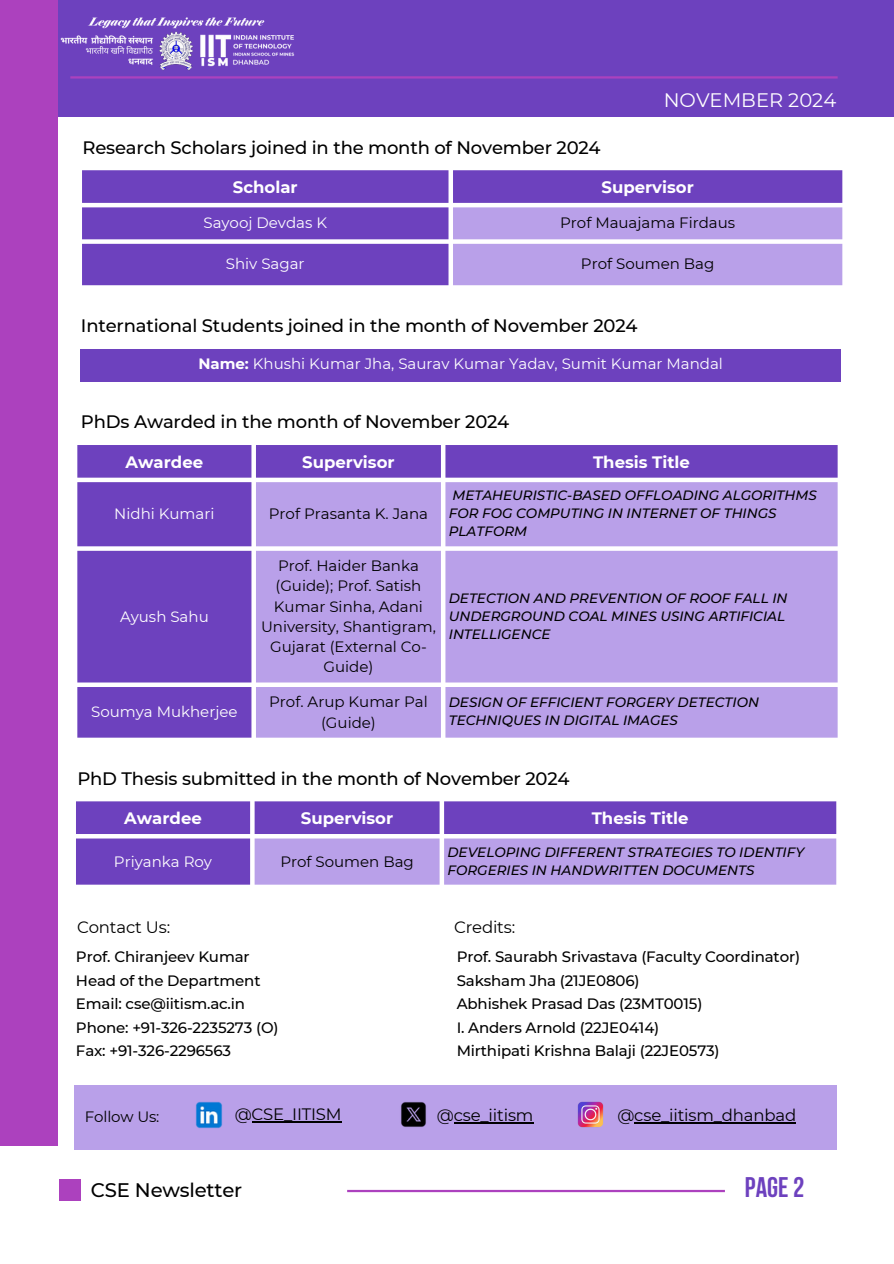
<style>
.page{position:relative;width:894px;height:1264px;background:#fff}
.page>*{position:absolute;margin:0;border:0;box-sizing:border-box;transform-origin:0 0}
.t1{font:700 28.2px "Bebas Neue";color:#6d41be}
.t2{font:500 19.65px "Montserrat";letter-spacing:-.01em;color:#000}
.t3{font:19.5px "Montserrat";color:#fff}
.t4{font:500 18px "Montserrat";letter-spacing:-.01em;color:#000}
.t5{font:700 16.5px "Montserrat";color:#fff}
.t6{font:16.5px "Montserrat";letter-spacing:-.01em;color:#000}
.t7{font:500 15px/23.7px "Montserrat";letter-spacing:-.01em;color:#000}
.t8{font:15px/20.2px "Montserrat";color:#000;text-align:center}
.t9{font:15px "Montserrat";color:#fff}
.t10{font:italic 500 13.5px/18px "Montserrat";color:#000}
.s1{font-weight:700}
</style>
<div class="page">
<div style="left:0;top:0;width:893px;height:116px;background:#6d41be"></div>
<div style="left:0;top:0;width:57px;height:1146px;background:#ac41be"></div>
<div style="left:60px;top:1179px;width:21px;height:21px;background:#ac41be"></div>
<hr style="left:347px;top:1189px;width:377px;height:3px;background:#ac41be">
<hr style="left:70px;top:76px;width:767px;height:3px;background:#ac41be">
<img style="left:60px;top:17px;width:235px;height:54px">
<svg style="left:82px;top:170px;width:760px;height:115px;background:#7b54c4"></svg>
<svg style="left:453px;top:207px;width:389px;height:78px;background:#bda5ea"></svg>
<div style="left:80px;top:349px;width:760px;height:32px;background:#6d41be"></div>
<svg style="left:77px;top:445px;width:760px;height:292px;background:#7951c3"></svg>
<div style="left:256px;top:482px;width:581px;height:255px;background:#b9a0e9"></div>
<svg style="left:76px;top:801px;width:760px;height:83px;background:#7c55c4"></svg>
<div style="left:254px;top:838px;width:582px;height:46px;background:#b9a0e9"></div>
<div style="left:74px;top:1085px;width:762px;height:64px;background:#b9a0e9"></div>
<img style="left:401px;top:1102px;width:25px;height:25px">
<img style="left:577px;top:1101px;width:27px;height:27px">
<hr style="left:634px;top:1121px;width:161px;height:2px;background:#000">
<img style="left:195px;top:1101px;width:28px;height:28px">
<hr style="left:251px;top:1121px;width:90px;height:1px;background:#000">
<hr style="left:453px;top:1121px;width:80px;height:2px;background:#000">
<h3 class="t4" style="left:83px;top:136px;width:519px">Research Scholars joined in the month of November 2024</h3>
<h2 class="t3" style="left:663px;top:88px;width:174px">NOVEMBER 2024</h2>
<h3 class="t5" style="left:233px;top:177px;width:66px">Scholar</h3>
<p class="t5" style="left:601px;top:177px;width:94px">Supervisor</p>
<p class="t9" style="left:203px;top:213px;width:125px">Sayooj Devdas K</p>
<p class="t8" style="left:560px;top:212px;width:176px">Prof Mauajama Firdaus</p>
<p class="t9" style="left:226px;top:254px;width:80px">Shiv Sagar</p>
<p class="t8" style="left:580px;top:253px;width:135px">Prof Soumen Bag</p>
<p class="t4" style="left:81px;top:315px;width:558px">International Students joined in the month of November 2024</p>
<p class="t9" style="left:198px;top:355px;width:526px"><span class="s1">Name:</span> Khushi Kumar Jha, Saurav Kumar Yadav, Sumit Kumar Mandal</p>
<p class="t4" style="left:81px;top:411px;width:430px">PhDs Awarded in the month of November 2024</p>
<h3 class="t5" style="left:125px;top:451px;width:79px">Awardee</h3>
<p class="t5" style="left:302px;top:451px;width:94px">Supervisor</p>
<p class="t5" style="left:593px;top:451px;width:98px">Thesis Title</p>
<p class="t9" style="left:114px;top:505px;width:102px">Nidhi Kumari</p>
<p class="t8" style="left:269px;top:504px;width:161px">Prof Prasanta K. Jana</p>
<p class="t10" style="left:448px;top:486px;width:369px">METAHEURISTIC-BASED OFFLOADING ALGORITHMS<br>FOR FOG COMPUTING IN INTERNET OF THINGS<br>PLATFORM</p>
<p class="t9" style="left:120px;top:607px;width:90px">Ayush Sahu</p>
<p class="t8" style="left:261px;top:555px;width:176px">Prof. Haider Banka (Guide); Prof. Satish<br>Kumar Sinha, Adani<br>University, Shantigram,<br>Gujarat (External Co-<br>Guide)</p>
<p class="t10" style="left:448px;top:588px;width:340px">DETECTION AND PREVENTION OF ROOF FALL IN<br>UNDERGROUND COAL MINES USING ARTIFICIAL<br>INTELLIGENCE</p>
<p class="t9" style="left:91px;top:703px;width:148px">Soumya Mukherjee</p>
<p class="t8" style="left:269px;top:691px;width:160px">Prof. Arup Kumar Pal (Guide)</p>
<p class="t10" style="left:448px;top:693px;width:311px">DESIGN OF EFFICIENT FORGERY DETECTION<br>TECHNIQUES IN DIGITAL IMAGES</p>
<h3 class="t4" style="left:77px;top:767px;width:493px">PhD Thesis submitted in the month of November 2024</h3>
<p class="t5" style="left:124px;top:808px;width:79px">Awardee</p>
<p class="t5" style="left:301px;top:808px;width:94px">Supervisor</p>
<p class="t5" style="left:591px;top:808px;width:98px">Thesis Title</p>
<p class="t9" style="left:114px;top:852px;width:100px">Priyanka Roy</p>
<p class="t8" style="left:280px;top:851px;width:135px">Prof Soumen Bag</p>
<p class="t10" style="left:447px;top:842px;width:358px">DEVELOPING DIFFERENT STRATEGIES TO IDENTIFY<br>FORGERIES IN HANDWRITTEN DOCUMENTS</p>
<p class="t6" style="left:77px;top:917px;width:95px">Contact Us:</p>
<h5 class="t6" style="left:454px;top:917px;width:63px">Credits:</h5>
<h5 class="t7" style="left:76px;top:944px;width:204px">Prof. Chiranjeev Kumar<br>Head of the Department<br>Email: cse@iitism.ac.in<br>Phone: +91-326-2235273 (O)<br>Fax: +91-326-2296563</h5>
<p class="t7" style="left:456px;top:944px;width:345px">Prof. Saurabh Srivastava (Faculty Coordinator)<br>Saksham Jha (21JE0806)<br>Abhishek Prasad Das (23MT0015)<br>I. Anders Arnold (22JE0414)<br>Mirthipati Krishna Balaji (22JE0573)</p>
<p class="t8" style="left:85px;top:1106px;width:76px">Follow Us:</p>
<h4 class="t6" style="left:234px;top:1104px;width:108px">@CSE_IITISM</h4>
<p class="t6" style="left:436px;top:1104px;width:98px">@cse_iitism</p>
<p class="t6" style="left:617px;top:1104px;width:180px">@cse_iitism_dhanbad</p>
<p class="t2" style="left:91px;top:1178px;width:153px">CSE Newsletter</p>
<p class="t1" style="left:744px;top:1175px;width:61px">PAGE2</p>
</div>
